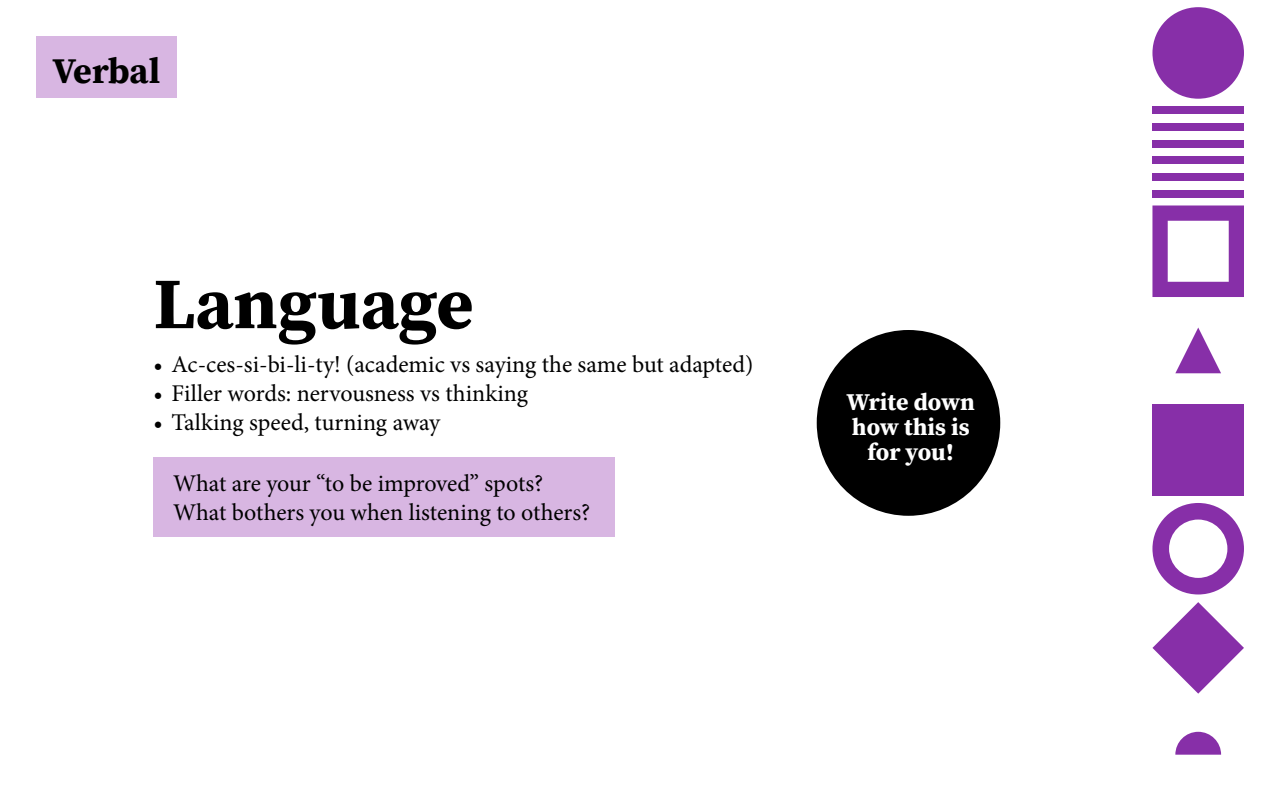
<style>
.page{position:relative;width:1280px;height:800px;background:#fff}
.page>*{position:absolute;margin:0;border:0;box-sizing:border-box;transform-origin:0 0}
.t1{font:72px "Source Serif Variable";color:#000}
.t2{font:36px "Source Serif Variable";letter-spacing:-.005em;color:#000}
.t3{font:24px/28.8px "Minion Pro";color:#000}
.t4{font:24px/25px "Source Serif Variable";color:#fff;text-align:center}
</style>
<div class="page">
<div style="left:1152px;top:7px;width:92px;height:92px;background:#872fa8;border-radius:50%"></div>
<svg style="left:1152px;top:602px;width:92px;height:92px"></svg>
<svg style="left:1152px;top:205px;width:92px;height:92px"></svg>
<div style="left:1152px;top:404px;width:92px;height:91px;background:#872fa8"></div>
<svg style="left:1152px;top:503px;width:92px;height:92px"></svg>
<svg style="left:1175px;top:328px;width:46px;height:45px"></svg>
<svg style="left:1175px;top:732px;width:46px;height:23px"></svg>
<div style="left:1152px;top:106px;width:92px;height:8px;background:#872fa8"></div>
<div style="left:1152px;top:123px;width:92px;height:8px;background:#872fa8"></div>
<div style="left:1152px;top:140px;width:92px;height:8px;background:#872fa8"></div>
<div style="left:1152px;top:157px;width:92px;height:7px;background:#872fa8"></div>
<div style="left:1152px;top:173px;width:92px;height:8px;background:#872fa8"></div>
<div style="left:1152px;top:190px;width:92px;height:8px;background:#872fa8"></div>
<div style="left:36px;top:36px;width:141px;height:61px;background:#d8b6e2"></div>
<div style="left:817px;top:330px;width:183px;height:186px;background:#000;border-radius:50%"></div>
<div style="left:154px;top:457px;width:461px;height:80px;background:#d8b6e2"></div>
<p class="t2" style="left:52px;top:47px;width:109px">Verbal</p>
<p class="t1" style="left:154px;top:256px;width:322px">Language</p>
<p class="t3" style="left:154px;top:350px;width:601px">• Ac-ces-si-bi-li-ty! (academic vs saying the same but adapted)</p>
<p class="t3" style="left:154px;top:379px;width:376px">• Filler words: nervousness vs thinking</p>
<p class="t3" style="left:154px;top:408px;width:288px">• Talking speed, turning away</p>
<p class="t3" style="left:173px;top:469px;width:419px">What are your “to be improved” spots?<br>What bothers you when listening to others?</p>
<p class="t4" style="left:846px;top:389px;width:130px">Write down how this is for you!</p>
</div>
